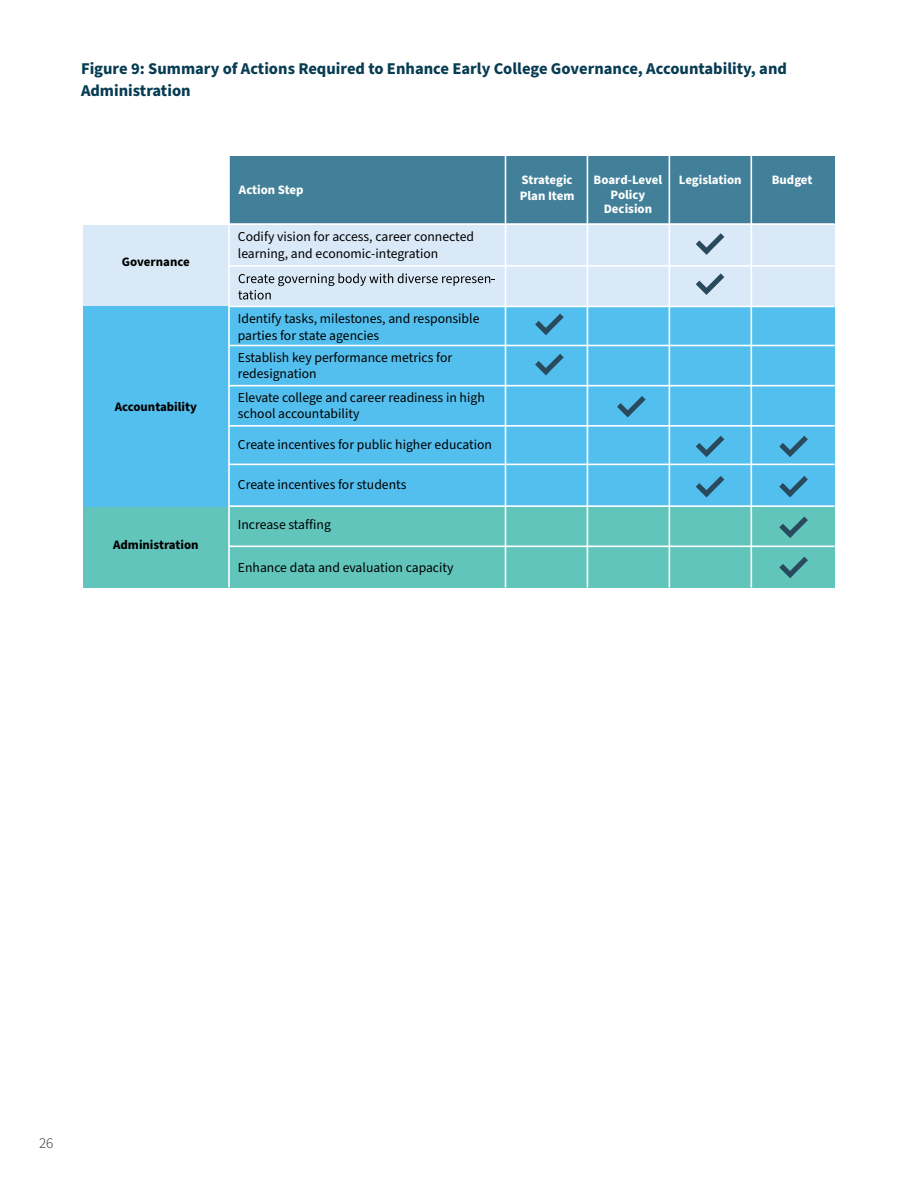
<style>
.page{position:relative;width:918px;height:1188px;background:#fff}
.page>*{position:absolute;margin:0;border:0;box-sizing:border-box;transform-origin:0 0}
._12pt_Align_Left{font:700 16.5px/22.5px "Source Sans Pro";color:#083c53}
.t1{font:300 15px "Source Sans Pro";color:#231f20}
.t2{font:13.65px/16.4px "Source Sans Pro";color:#000}
.t3{font:700 12.9px/14.4px "Source Sans Pro";color:#fff}
.t4{font:700 12.9px "Source Sans Pro";color:#000}
</style>
<div class="page">
<div style="left:83px;top:507px;width:752px;height:81px;background:#61c5bb"></div>
<div style="left:83px;top:225px;width:752px;height:81px;background:#dae9f8"></div>
<div style="left:229px;top:156px;width:606px;height:68px;background:#428099"></div>
<div style="left:83px;top:306px;width:752px;height:201px;background:#53bfee"></div>
<hr style="left:228px;top:155px;width:2px;height:433px;background:#fff">
<hr style="left:505px;top:155px;width:1px;height:433px;background:#fff">
<hr style="left:587px;top:155px;width:1px;height:433px;background:#fff">
<hr style="left:669px;top:155px;width:1px;height:433px;background:#fff">
<hr style="left:751px;top:155px;width:1px;height:433px;background:#fff">
<hr style="left:229px;top:265px;width:606px;height:2px;background:#fff">
<hr style="left:229px;top:223px;width:606px;height:2px;background:#fff">
<hr style="left:229px;top:306px;width:606px;height:1px;background:#fff">
<hr style="left:229px;top:345px;width:606px;height:1px;background:#fff">
<hr style="left:229px;top:385px;width:606px;height:1px;background:#fff">
<hr style="left:229px;top:425px;width:606px;height:2px;background:#fff">
<hr style="left:229px;top:464px;width:606px;height:1px;background:#fff">
<hr style="left:229px;top:505px;width:606px;height:2px;background:#fff">
<hr style="left:229px;top:546px;width:606px;height:1px;background:#fff">
<svg style="left:238px;top:273px;width:257px;height:27px"></svg>
<svg style="left:696px;top:233px;width:28px;height:22px"></svg>
<svg style="left:696px;top:273px;width:28px;height:22px"></svg>
<svg style="left:535px;top:314px;width:29px;height:21px"></svg>
<svg style="left:535px;top:354px;width:29px;height:21px"></svg>
<svg style="left:696px;top:436px;width:28px;height:21px"></svg>
<svg style="left:617px;top:396px;width:29px;height:21px"></svg>
<svg style="left:696px;top:476px;width:28px;height:21px"></svg>
<svg style="left:779px;top:436px;width:29px;height:21px"></svg>
<svg style="left:779px;top:476px;width:29px;height:21px"></svg>
<svg style="left:779px;top:517px;width:29px;height:21px"></svg>
<svg style="left:779px;top:557px;width:29px;height:21px"></svg>
<p class="_12pt_Align_Left" style="left:81px;top:58px;width:707px">Figure 9: Summary of Actions Required to Enhance Early College Governance, Accountability, and<br>Administration</p>
<p class="t4" style="left:122px;top:253px;width:69px">Governance</p>
<p class="t4" style="left:115px;top:398px;width:84px">Accountability</p>
<p class="t4" style="left:113px;top:536px;width:87px">Administration</p>
<p class="t3" style="left:239px;top:183px;width:66px">Action Step</p>
<p class="t2" style="left:238px;top:229px;width:238px">Codify vision for access, career connected learning, and economic-integration</p>
<p class="t2" style="left:238px;top:311px;width:243px">Identify tasks, milestones, and responsible parties for state agencies</p>
<p class="t2" style="left:238px;top:350px;width:216px">Establish key performance metrics for redesignation</p>
<p class="t2" style="left:238px;top:390px;width:248px">Elevate college and career readiness in high school accountability</p>
<p class="t2" style="left:238px;top:436px;width:256px">Create incentives for public higher education</p>
<p class="t2" style="left:238px;top:476px;width:170px">Create incentives for students</p>
<p class="t2" style="left:238px;top:517px;width:94px">Increase staffing</p>
<p class="t2" style="left:238px;top:560px;width:217px">Enhance data and evaluation capacity</p>
<p class="t3" style="left:520px;top:173px;width:56px;line-height:15.5px">Strategic<br>Plan Item</p>
<p class="t3" style="left:594px;top:173px;width:70px;text-align:center">Board-Level<br>Policy<br>Decision</p>
<p class="t3" style="left:679px;top:173px;width:64px">Legislation</p>
<p class="t3" style="left:772px;top:173px;width:42px">Budget</p>
<p class="t1" style="left:39px;top:1133px;width:16px">26</p>
</div>
